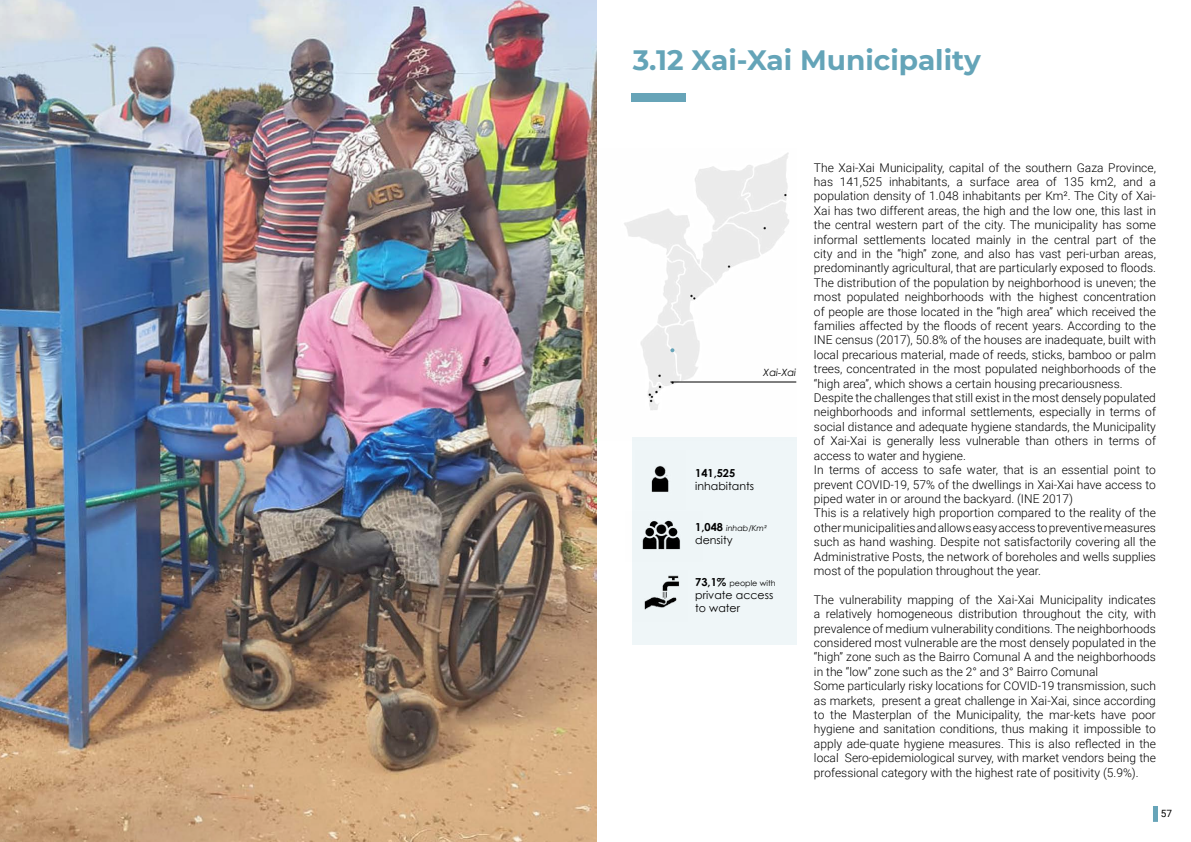
<style>
.page{position:relative;width:1191px;height:842px;background:#fff}
.page>*{position:absolute;margin:0;border:0;box-sizing:border-box;transform-origin:0 0}
.t1{font:700 28px "Montserrat";color:#64a4b8}
.t2{font:300 12px/14.4px "Roboto";color:#000}
.t3{font:11px/13.2px "Century Gothic";color:#000}
.t4{font:700 11px "Century Gothic";color:#000}
.t5{font:10px "Roboto";color:#000}
.t6{font:italic 9.9px "Century Gothic";color:#000}
.t7{font:8px "Century Gothic";color:#000}
.t8{font:italic 8px "Century Gothic";color:#000}
.s1{font-weight:700;font-style:normal;font-size:11px}
.s2{font-weight:700;font-size:11px}
</style>
<div class="page">
<img style="left:596px;top:148px;width:200px;height:292px">
<div style="left:631px;top:93px;width:55px;height:8px;background:#67a4b8"></div>
<hr style="left:670px;top:382px;width:126px;height:1px;background:#000">
<div style="left:632px;top:437px;width:164px;height:207px;background:#eff6f8"></div>
<img style="left:642px;top:520px;width:38px;height:30px">
<img style="left:651px;top:465px;width:18px;height:27px">
<img style="left:644px;top:575px;width:36px;height:35px">
<svg style="left:670px;top:348px;width:4px;height:4px"></svg>
<div style="left:1153px;top:806px;width:5px;height:16px;background:#67a4b8"></div>
<img style="left:0;top:0;width:596px;height:842px">
<h1 class="t1" style="left:632px;top:40px;width:349px">3.12 Xai-Xai Municipality</h1>
<p class="t6" style="left:763px;top:365px;width:34px">Xai-Xai</p>
<p class="t4" style="left:695px;top:465px;width:42px">141,525</p>
<p class="t3" style="left:695px;top:480px;width:60px">inhabitants</p>
<p class="t8" style="left:695px;top:522px;width:73px"><span class="s1">1,048</span> inhab/Km²</p>
<p class="t3" style="left:695px;top:533px;width:39px">density</p>
<p class="t7" style="left:695px;top:577px;width:82px"><span class="s2">73,1%</span> people with</p>
<p class="t3" style="left:695px;top:588px;width:79px">private access to water</p>
<p class="t2" style="left:814px;top:160px;width:343px">The Xai-Xai Municipality, capital of the southern Gaza Province, has 141,525 inhabitants, a surface area of 135 km2, and a population density of 1.048 inhabitants per Km². The City of Xai-Xai has two different areas, the high and the low one, this last in the central western part of the city. The municipality has some informal settlements located mainly in the central part of the city and in the “high” zone, and also has vast peri-urban areas, predominantly agricultural, that are particularly exposed to floods.<br>The distribution of the population by neighborhood is uneven; the most populated neighborhoods with the highest concentration of people are those located in the “high area” which received the families affected by the floods of recent years. According to the INE census (2017), 50.8% of the houses are inadequate, built with local precarious material, made of reeds, sticks, bamboo or palm trees, concentrated in the most populated neighborhoods of the “high area”, which shows a certain housing precariousness.<br>Despite the challenges that still exist in the most densely populated neighborhoods and informal settlements, especially in terms of social distance and adequate hygiene standards, the Municipality of Xai-Xai is generally less vulnerable than others in terms of access to water and hygiene.<br>In terms of access to safe water, that is an essential point to prevent COVID-19, 57% of the dwellings in Xai-Xai have access to piped water in or around the backyard. (INE 2017)<br>This is a relatively high proportion compared to the reality of the other municipalities and allows easy access to preventive measures such as hand washing. Despite not satisfactorily covering all the Administrative Posts, the network of boreholes and wells supplies most of the population throughout the year.</p>
<p class="t2" style="left:814px;top:592px;width:343px">The vulnerability mapping of the Xai-Xai Municipality indicates a relatively homogeneous distribution throughout the city, with prevalence of medium vulnerability conditions. The neighborhoods considered most vulnerable are the most densely populated in the “high” zone such as the Bairro Comunal A and the neighborhoods in the “low” zone such as the 2° and 3° Bairro Comunal<br>Some particularly risky locations for COVID-19 transmission, such as markets, present a great challenge in Xai-Xai, since according to the Masterplan of the Municipality, the mar-kets have poor hygiene and sanitation conditions, thus making it impossible to apply ade-quate hygiene measures. This is also reflected in the local Sero-epidemiological survey, with market vendors being the professional category with the highest rate of positivity (5.9%).</p>
<p class="t5" style="left:1160px;top:807px;width:13px">57</p>
</div>
